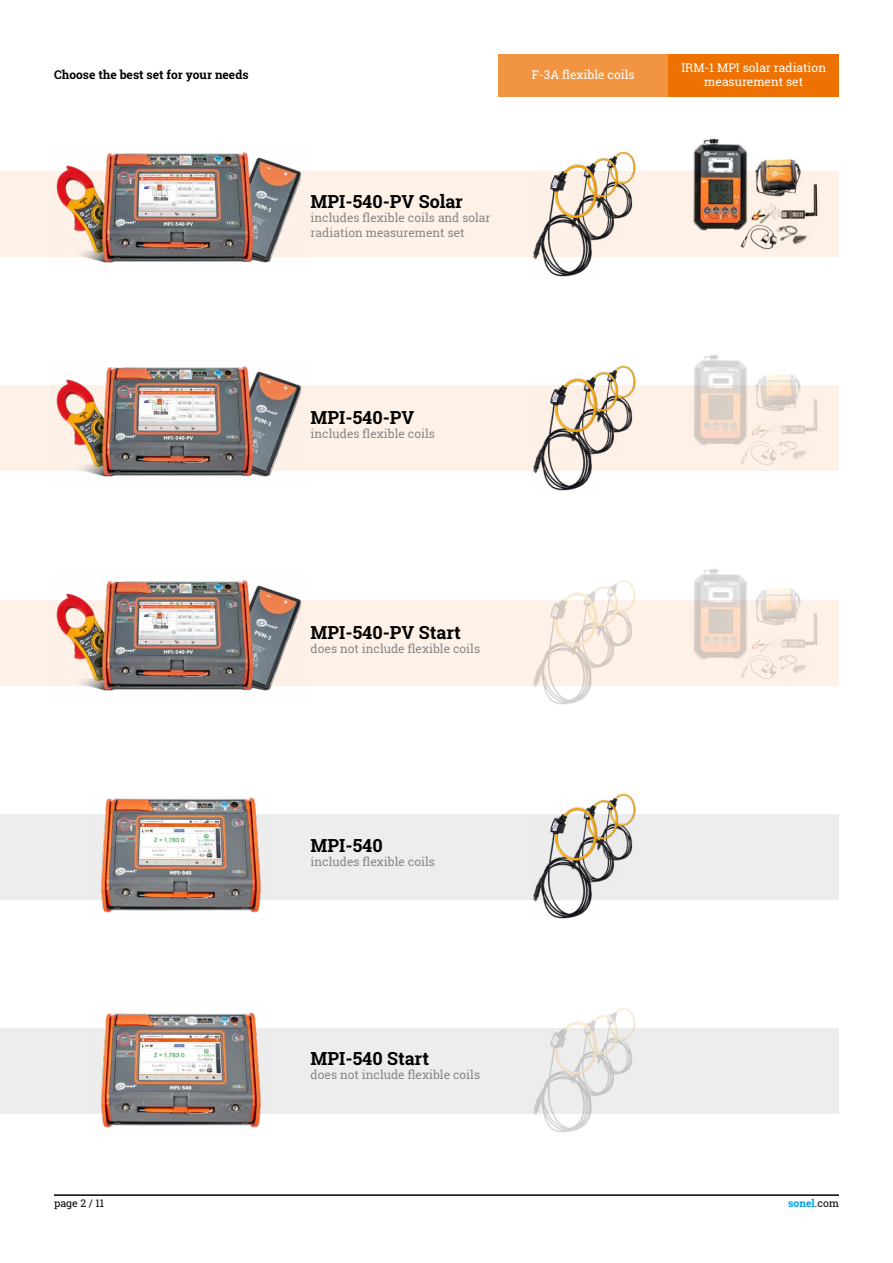
<style>
.page{position:relative;width:893px;height:1263px;background:#fff}
.page>*{position:absolute;margin:0;border:0;box-sizing:border-box;transform-origin:0 0}
.t1{font:700 18px "Roboto Slab";color:#000}
.t2{font:12px/14.4px "Roboto Slab";color:#878787}
.t3{font:12px/14.4px "Roboto Slab";color:#fff;text-align:center}
.t4{font:700 12px "Roboto Slab";color:#000}
.t5{font:700 10.5px "Roboto Slab";color:#009fe3}
.t6{font:10.5px "Roboto Slab";color:#000}
.s1{font-weight:400;color:#000}
</style>
<div class="page">
<hr style="left:54px;top:1194px;width:785px;height:2px;background:#000">
<div style="left:0;top:172px;width:839px;height:85px;background:#fef2e8"></div>
<div style="left:0;top:386px;width:839px;height:85px;background:#fef2e8"></div>
<img style="left:755px;top:159px;width:48px;height:37px">
<img style="left:686px;top:138px;width:69px;height:93px">
<img style="left:750px;top:203px;width:24px;height:20px">
<img style="left:774px;top:177px;width:44px;height:40px">
<img style="left:773px;top:217px;width:35px;height:28px">
<img style="left:737px;top:223px;width:45px;height:27px">
<div style="left:0;top:600px;width:839px;height:85px;background:#fef2e8"></div>
<div style="left:0;top:814px;width:839px;height:85px;background:#ededed"></div>
<img style="left:612px;top:151px;width:25px;height:67px">
<img style="left:591px;top:158px;width:29px;height:82px">
<img style="left:530px;top:164px;width:69px;height:113px">
<div style="left:0;top:1028px;width:839px;height:85px;background:#ededed"></div>
<div style="left:498px;top:55px;width:170px;height:42px;background:#f29542"></div>
<div style="left:668px;top:55px;width:171px;height:42px;background:#ee7203"></div>
<img style="left:612px;top:365px;width:25px;height:67px">
<img style="left:591px;top:372px;width:29px;height:82px">
<img style="left:530px;top:378px;width:69px;height:113px">
<img style="left:755px;top:374px;width:48px;height:37px">
<img style="left:686px;top:355px;width:69px;height:90px">
<img style="left:750px;top:418px;width:23px;height:20px">
<img style="left:774px;top:393px;width:44px;height:39px">
<img style="left:781px;top:432px;width:25px;height:27px">
<img style="left:737px;top:438px;width:45px;height:27px">
<img style="left:613px;top:579px;width:23px;height:67px">
<img style="left:592px;top:586px;width:28px;height:82px">
<img style="left:530px;top:592px;width:69px;height:112px">
<img style="left:755px;top:588px;width:46px;height:37px">
<img style="left:693px;top:569px;width:54px;height:90px">
<img style="left:751px;top:639px;width:22px;height:13px">
<img style="left:774px;top:607px;width:44px;height:39px">
<img style="left:781px;top:646px;width:25px;height:27px">
<img style="left:737px;top:652px;width:45px;height:27px">
<img style="left:612px;top:793px;width:24px;height:67px">
<img style="left:591px;top:800px;width:29px;height:82px">
<img style="left:530px;top:806px;width:69px;height:113px">
<img style="left:613px;top:1007px;width:23px;height:67px">
<img style="left:594px;top:1014px;width:26px;height:82px">
<img style="left:530px;top:1020px;width:69px;height:113px">
<img style="left:51px;top:152px;width:260px;height:111px">
<img style="left:51px;top:366px;width:260px;height:111px">
<img style="left:51px;top:580px;width:260px;height:111px">
<img style="left:94px;top:797px;width:174px;height:116px">
<img style="left:94px;top:1012px;width:174px;height:116px">
<p class="t4" style="left:54px;top:66px;width:196px">Choose the best set for your needs</p>
<p class="t3" style="left:532px;top:67px;width:104px">F-3A flexible coils</p>
<p class="t3" style="left:681px;top:60px;width:146px">IRM-1 MPI solar radiation measurement set</p>
<h1 class="t1" style="left:311px;top:189px;width:154px">MPI-540-PV Solar</h1>
<p class="t2" style="left:311px;top:211px;width:181px">includes flexible coils and solar radiation measurement set</p>
<h1 class="t1" style="left:311px;top:405px;width:105px">MPI-540-PV</h1>
<p class="t2" style="left:311px;top:426px;width:126px">includes flexible coils</p>
<h1 class="t1" style="left:311px;top:620px;width:152px">MPI-540-PV Start</h1>
<p class="t2" style="left:311px;top:641px;width:171px">does not include flexible coils</p>
<h1 class="t1" style="left:311px;top:833px;width:74px">MPI-540</h1>
<p class="t2" style="left:311px;top:854px;width:126px">includes flexible coils</p>
<h1 class="t1" style="left:311px;top:1046px;width:120px">MPI-540 Start</h1>
<p class="t2" style="left:311px;top:1067px;width:171px">does not include flexible coils</p>
<p class="t6" style="left:54px;top:1196px;width:52px">page 2 / 11</p>
<p class="t5" style="left:788px;top:1196px;width:52px">sonel<span class="s1">.com</span></p>
</div>
